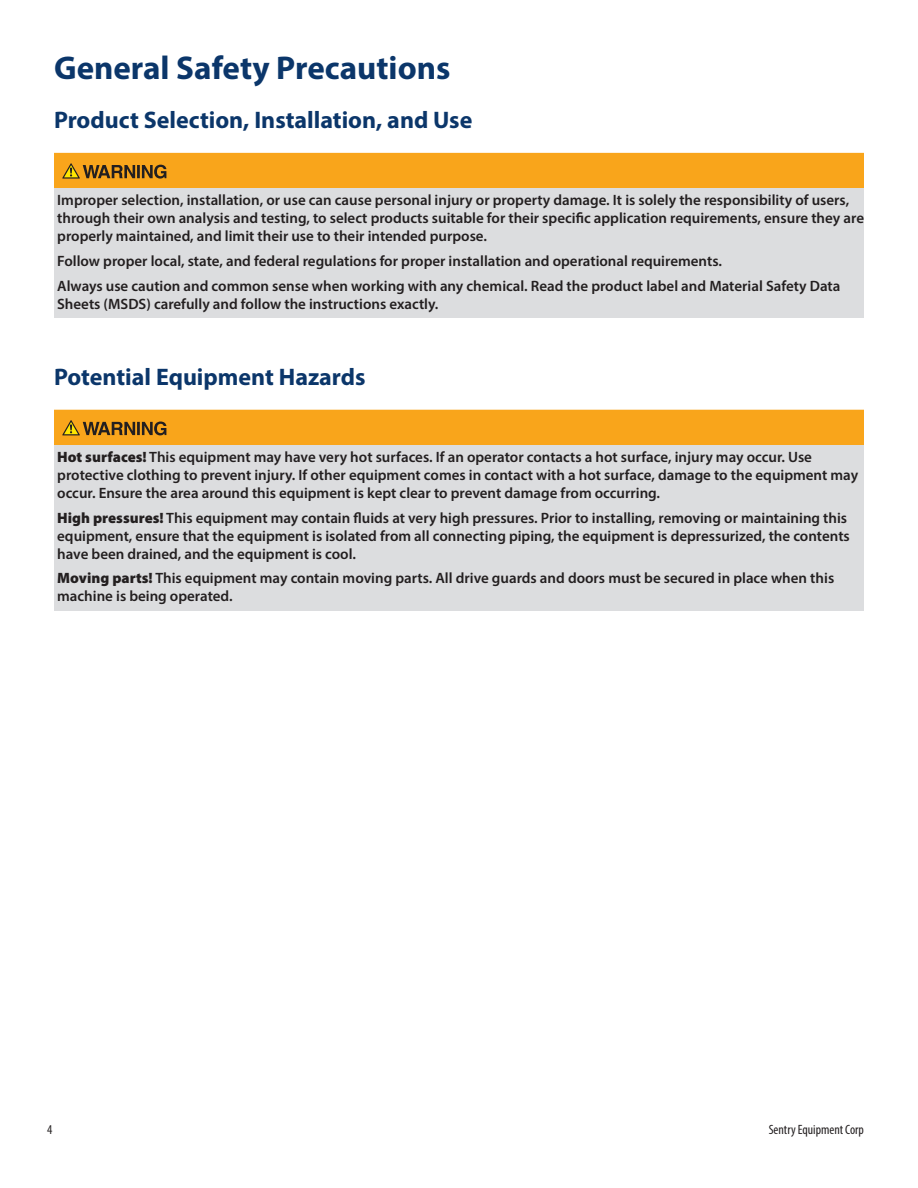
<style>
.page{position:relative;width:918px;height:1188px;background:#fff}
.page>*{position:absolute;margin:0;border:0;box-sizing:border-box;transform-origin:0 0}
.t1{font:700 33px "Myriad Pro";color:#0b366a}
.t2{font:700 24px "Myriad Pro";color:#0b366a}
.t3{font:600 15px/18px "Myriad Pro";color:#231f20}
.t4{font:condensed 13.5px "Myriad Pro";color:#231f20}
.s1{font-weight:900}
</style>
<div class="page">
<div style="left:54px;top:153px;width:810px;height:37px;background:#f9a51b"></div>
<div style="left:54px;top:188px;width:810px;height:62px;background:#dcdddf"></div>
<div style="left:54px;top:249px;width:810px;height:26px;background:#dcdddf"></div>
<div style="left:54px;top:274px;width:810px;height:44px;background:#dcdddf"></div>
<div style="left:54px;top:410px;width:810px;height:37px;background:#f9a51b"></div>
<div style="left:54px;top:445px;width:810px;height:62px;background:#dcdddf"></div>
<div style="left:54px;top:506px;width:810px;height:62px;background:#dcdddf"></div>
<div style="left:54px;top:567px;width:810px;height:44px;background:#dcdddf"></div>
<svg style="left:62px;top:163px;width:104px;height:16px"></svg>
<svg style="left:62px;top:420px;width:104px;height:15px"></svg>
<p class="t1" style="left:54px;top:46px;width:398px">General Safety Precautions</p>
<p class="t2" style="left:54px;top:104px;width:420px">Product Selection, Installation, and Use</p>
<p class="t3" style="left:57px;top:191px;width:808px">Improper selection, installation, or use can cause personal injury or property damage. It is solely the responsibility of users, through their own analysis and testing, to select products suitable for their specific application requirements, ensure they are properly maintained, and limit their use to their intended purpose.</p>
<p class="t3" style="left:57px;top:248px;width:785px;line-height:24.8px">Follow proper local, state, and federal regulations for proper installation and operational requirements.<br>Always use caution and common sense when working with any chemical. Read the product label and Material Safety Data</p>
<p class="t3" style="left:57px;top:294px;width:383px">Sheets (MSDS) carefully and follow the instructions exactly.</p>
<p class="t2" style="left:54px;top:361px;width:313px">Potential Equipment Hazards</p>
<p class="t3" style="left:57px;top:448px;width:802px"><span class="s1">Hot surfaces!</span> This equipment may have very hot surfaces. If an operator contacts a hot surface, injury may occur. Use protective clothing to prevent injury. If other equipment comes in contact with a hot surface, damage to the equipment may occur. Ensure the area around this equipment is kept clear to prevent damage from occurring.</p>
<p class="t3" style="left:57px;top:508px;width:794px"><span class="s1">High pressures!</span> This equipment may contain fluids at very high pressures. Prior to installing, removing or maintaining this equipment, ensure that the equipment is isolated from all connecting piping, the equipment is depressurized, the contents have been drained, and the equipment is cool.</p>
<p class="t3" style="left:57px;top:569px;width:779px"><span class="s1">Moving parts!</span> This equipment may contain moving parts. All drive guards and doors must be secured in place when this machine is being operated.</p>
<p class="t4" style="left:47px;top:1122px;width:7px">4</p>
<p class="t4" style="left:769px;top:1122px;width:97px">Sentry Equipment Corp</p>
</div>
